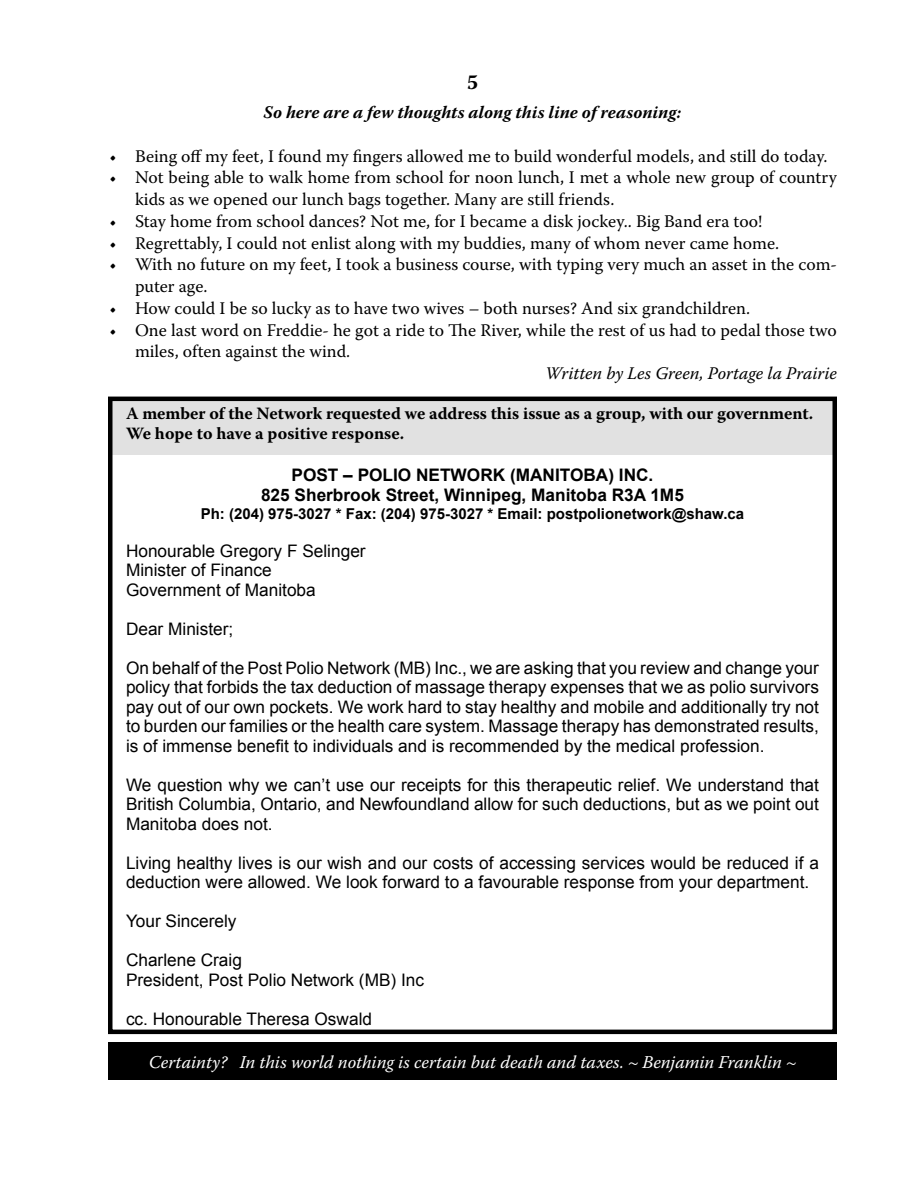
<style>
.page{position:relative;width:918px;height:1188px;background:#fff}
.page>*{position:absolute;margin:0;border:0;box-sizing:border-box;transform-origin:0 0}
.t1{font:700 21px "Warnock Pro";color:#000}
.t2{font:italic 18px "Warnock Pro";color:#fff}
._00-Warnock_Body_Text{font:17.7px/21.8px "Warnock Pro";color:#000}
._00-Warnock_Body_Text-2{font:italic 700 17.7px "Warnock Pro";color:#000}
._00-Warnock_Body_Text-3{font:italic 17.7px "Warnock Pro";color:#000}
.t3{font:17.25px/19.5px "Arial";color:#000;text-align:justify}
._00-Warnock_Body_Text-4{font:700 17.25px "Warnock Pro";letter-spacing:-.005em;color:#000}
.t4{font:700 17.25px "Arial";color:#000}
.t5{font:700 15px "Arial";color:#000}
</style>
<div class="page">
<div style="left:108px;top:399px;width:729px;height:55px;background:#e1e1e1"></div>
<div style="left:108px;top:397px;width:729px;height:637px;border:4px solid #000"></div>
<div style="left:108px;top:1042px;width:729px;height:38px;background:#000"></div>
<p class="t1" style="left:467px;top:70px;width:13px">5</p>
<p class="_00-Warnock_Body_Text-2" style="left:264px;top:102px;width:419px">So here are a few thoughts along this line of reasoning:</p>
<p class="_00-Warnock_Body_Text" style="left:110px;top:145px;width:720px">• Being off my feet, I found my fingers allowed me to build wonderful models, and still do today.</p>
<p class="_00-Warnock_Body_Text" style="left:135px;top:166px;width:703px;text-indent:-26px">• Not being able to walk home from school for noon lunch, I met a whole new group of country kids as we opened our lunch bags together. Many are still friends.</p>
<p class="_00-Warnock_Body_Text" style="left:110px;top:210px;width:654px">• Stay home from school dances? Not me, for I became a disk jockey.. Big Band era too!</p>
<p class="_00-Warnock_Body_Text" style="left:110px;top:232px;width:671px">• Regrettably, I could not enlist along with my buddies, many of whom never came home.</p>
<p class="_00-Warnock_Body_Text" style="left:135px;top:253px;width:704px;text-indent:-26px">• With no future on my feet, I took a business course, with typing very much an asset in the com&shy;puter age.</p>
<p class="_00-Warnock_Body_Text" style="left:110px;top:297px;width:642px">• How could I be so lucky as to have two wives – both nurses? And six grandchildren.</p>
<p class="_00-Warnock_Body_Text" style="left:135px;top:319px;width:703px;text-indent:-26px">• One last word on Freddie- he got a ride to The River, while the rest of us had to pedal those two miles, often against the wind.</p>
<p class="_00-Warnock_Body_Text-3" style="left:545px;top:363px;width:293px">Written by Les Green, Portage la Prairie</p>
<p class="_00-Warnock_Body_Text-4" style="left:126px;top:402px;width:689px">A member of the Network requested we address this issue as a group, with our government.</p>
<p class="_00-Warnock_Body_Text-4" style="left:126px;top:423px;width:280px">We hope to have a positive response.</p>
<p class="t4" style="left:292px;top:465px;width:363px">POST – POLIO NETWORK (MANITOBA) INC.</p>
<p class="t4" style="left:261px;top:486px;width:424px">825 Sherbrook Street, Winnipeg, Manitoba R3A 1M5</p>
<p class="t5" style="left:201px;top:506px;width:545px">Ph: (204) 975-3027 * Fax: (204) 975-3027 * Email: postpolionetwork@shaw.ca</p>
<p class="t3" style="left:126px;top:541px;width:241px">Honourable Gregory F Selinger</p>
<p class="t3" style="left:126px;top:561px;width:147px">Minister of Finance</p>
<p class="t3" style="left:126px;top:580px;width:191px">Government of Manitoba</p>
<p class="t3" style="left:126px;top:619px;width:109px">Dear Minister;</p>
<p class="t3" style="left:126px;top:658px;width:694px">On behalf of the Post Polio Network (MB) Inc., we are asking that you review and change your policy that forbids the tax deduction of massage therapy expenses that we as polio survivors pay out of our own pockets. We work hard to stay healthy and mobile and additionally try not to burden our families or the health care system. Massage therapy has demonstrated results, is of immense benefit to individuals and is recommended by the medical profession.</p>
<p class="t3" style="left:126px;top:775px;width:694px">We question why we can’t use our receipts for this therapeutic relief. We understand that British Columbia, Ontario, and Newfoundland allow for such deductions, but as we point out Manitoba does not.</p>
<p class="t3" style="left:126px;top:853px;width:694px">Living healthy lives is our wish and our costs of accessing services would be reduced if a deduction were allowed. We look forward to a favourable response from your department.</p>
<p class="t3" style="left:126px;top:912px;width:112px">Your Sincerely</p>
<p class="t3" style="left:126px;top:951px;width:117px">Charlene Craig</p>
<p class="t3" style="left:126px;top:970px;width:300px">President, Post Polio Network (MB) Inc</p>
<p class="t3" style="left:126px;top:1009px;width:248px">cc. Honourable Theresa Oswald</p>
<p class="t2" style="left:149px;top:1051px;width:649px">Certainty? In this world nothing is certain but death and taxes. ~ Benjamin Franklin ~</p>
</div>
